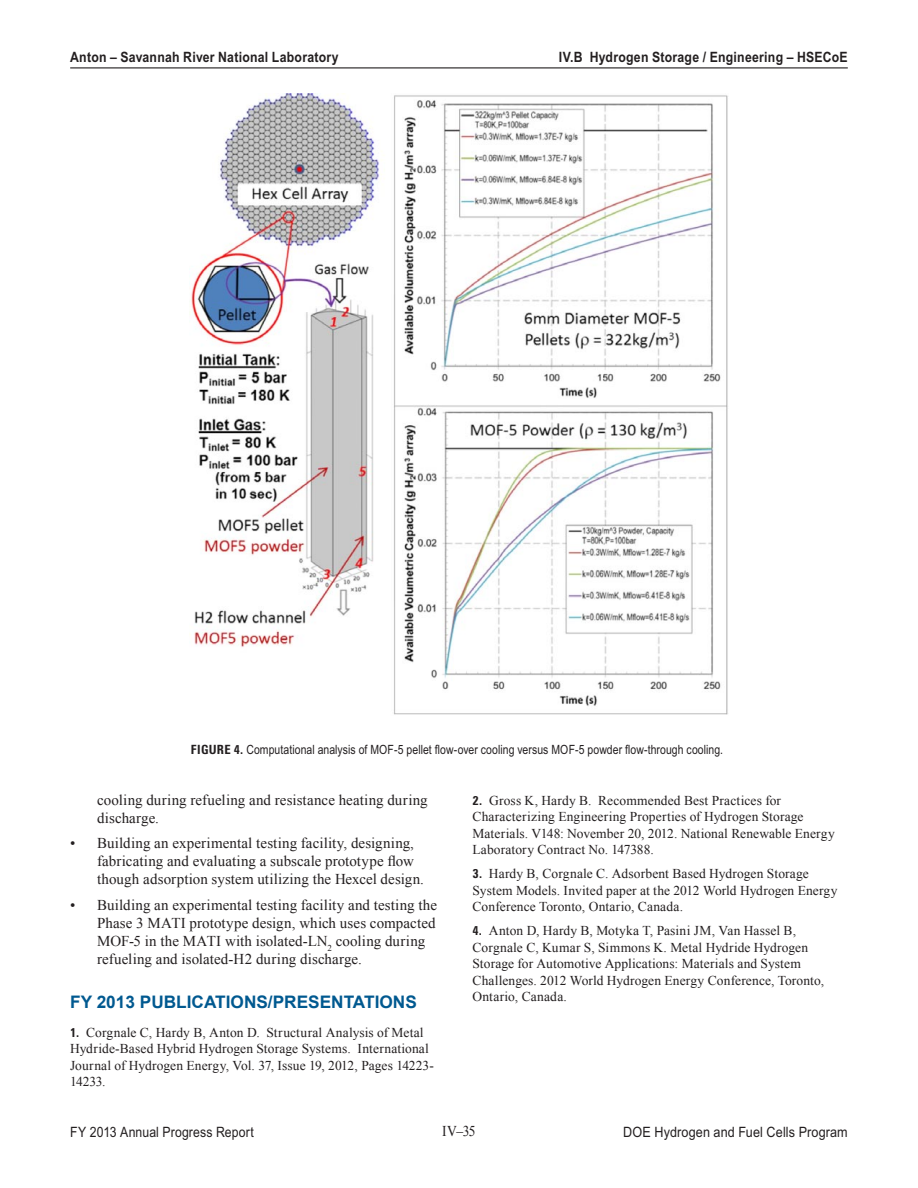
<style>
.page{position:relative;width:918px;height:1188px;background:#fff}
.page>*{position:absolute;margin:0;border:0;box-sizing:border-box;transform-origin:0 0}
._1_Object_Head_Blue{font:700 17.25px "Arial";color:#005990}
._1_Bulleted{font:15px/18px "Times New Roman";letter-spacing:.005em;color:#231f20}
._1_Bulleted-2{font:15px "Times New Roman";letter-spacing:.005em;color:#231f20;scale:.9 1}
.t1{font:700 14.25px "Arial Narrow MT Pro";letter-spacing:.015em;color:#231f20;scale:1.05 1}
.t2{font:14.25px "Arial Narrow MT Pro";letter-spacing:.01em;color:#231f20;scale:1.08 1}
.t3{font:14.25px "Arial Narrow MT Pro";letter-spacing:.01em;color:#231f20;scale:1.05 1}
._1_Reference{font:13.5px/16.5px "Times New Roman";letter-spacing:.01em;color:#231f20}
._1_FigureTitle{font:12.75px "Arial Narrow MT Pro";letter-spacing:.01em;color:#231f20}
.s1{font-family:"Zurich BT";font-weight:700;font-stretch:condensed}
.s2{font-family:"Zurich BT";font-weight:700;font-stretch:condensed;font-size:12.75px}
</style>
<div class="page">
<hr style="left:70px;top:67px;width:778px;height:1px;background:#231f20">
<img style="left:189px;top:94px;width:539px;height:621px">
<p class="t1" style="left:70px;top:49px;width:257px">Anton – Savannah River National Laboratory</p>
<p class="t1" style="left:559px;top:48px;width:277px">IV.B Hydrogen Storage / Engineering – HSECoE</p>
<p class="_1_FigureTitle" style="left:191px;top:741px;width:534px"><span class="s1">FIGURE 4.</span> Computational analysis of MOF-5 pellet flow-over cooling versus MOF-5 powder flow-through cooling.</p>
<p class="_1_Bulleted" style="left:97px;top:791px;width:332px">cooling during refueling and resistance heating during discharge.</p>
<p class="_1_Bulleted" style="left:97px;top:834px;width:328px;text-indent:-27px">• Building an experimental testing facility, designing, fabricating and evaluating a subscale prototype flow though adsorption system utilizing the Hexcel design.</p>
<p class="_1_Bulleted" style="left:97px;top:896px;width:341px;text-indent:-27px">• Building an experimental testing facility and testing the Phase 3 MATI prototype design, which uses compacted MOF-5 in the MATI with isolated-LN<sub>2</sub> cooling during refueling and isolated-H2 during discharge.</p>
<p class="_1_Object_Head_Blue" style="left:70px;top:991px;width:104px">FY 2013 PUBLICATI</p>
<p class="_1_Object_Head_Blue" style="left:231px;top:991px;width:54px">ONS/PRESENTATI</p>
<p class="_1_Object_Head_Blue" style="left:379px;top:991px;width:26px">ONS</p>
<p class="_1_Reference" style="left:70px;top:1024px;width:365px"><span class="s2">1.</span> Corgnale C, Hardy B, Anton D. Structural Analysis of Metal Hydride-Based Hybrid Hydrogen Storage Systems. International Journal of Hydrogen Energy, Vol. 37, Issue 19, 2012, Pages 14223- 14233.</p>
<p class="_1_Reference" style="left:472px;top:792px;width:364px"><span class="s2">2.</span> Gross K, Hardy B. Recommended Best Practices for Characterizing Engineering Properties of Hydrogen Storage Materials. V148: November 20, 2012. National Renewable Energy Laboratory Contract No. 147388.</p>
<p class="_1_Reference" style="left:472px;top:865px;width:367px"><span class="s2">3.</span> Hardy B, Corgnale C. Adsorbent Based Hydrogen Storage<br>System Models. Invited paper at the 2012 World Hydrogen Energy<br>Conference Toronto, Ontario, Canada.</p>
<p class="_1_Reference" style="left:472px;top:922px;width:353px"><span class="s2">4.</span> Anton D, Hardy B, Motyka T, Pasini JM, Van Hassel B, Corgnale C, Kumar S, Simmons K. Metal Hydride Hydrogen Storage for Automotive Applications: Materials and System Challenges. 2012 World Hydrogen Energy Conference, Toronto, Ontario, Canada.</p>
<p class="t3" style="left:70px;top:1123px;width:176px">FY 2013 Annual Progress Report</p>
<p class="_1_Bulleted-2" style="left:442px;top:1121px;width:39px">IV–35</p>
<p class="t2" style="left:623px;top:1124px;width:210px">DOE Hydrogen and Fuel Cells Program</p>
</div>
